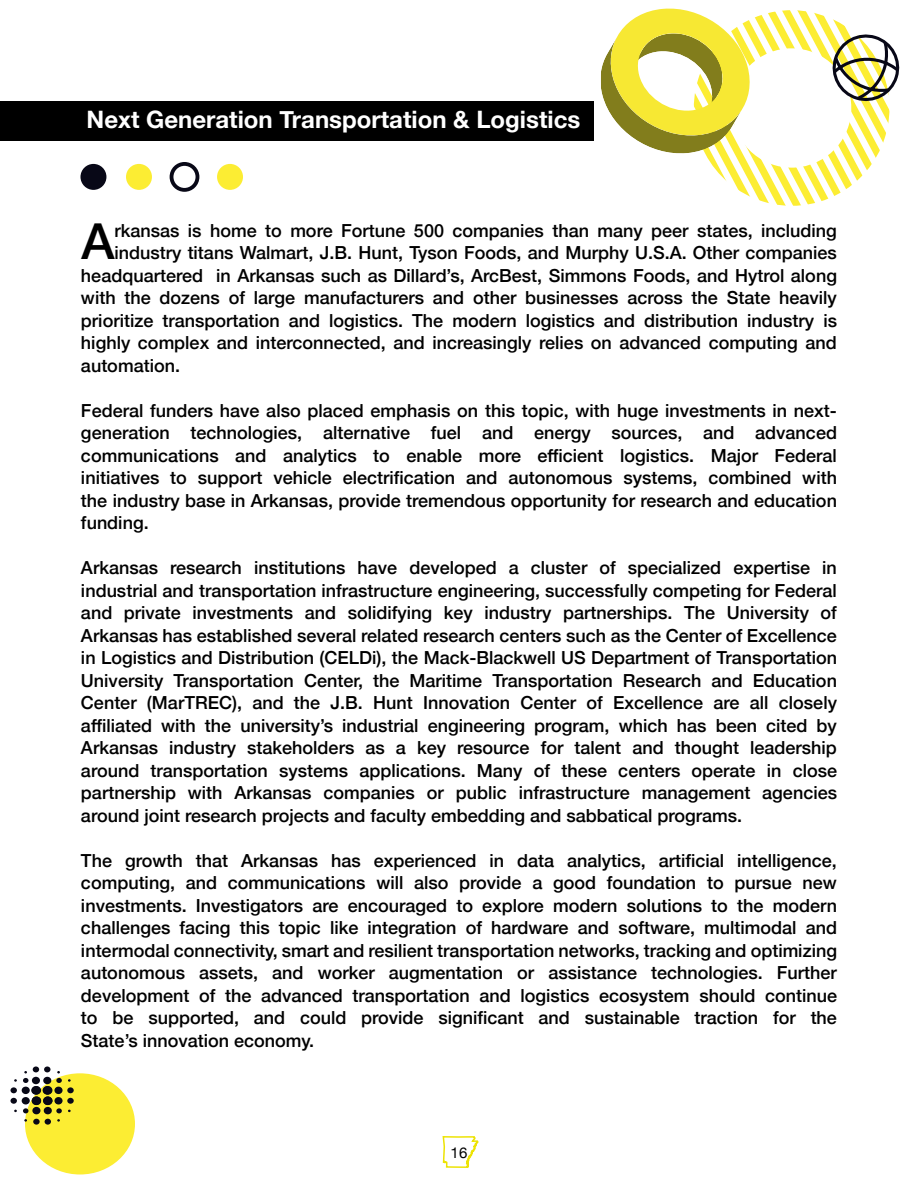
<style>
.page{position:relative;width:918px;height:1188px;background:#fff}
.page>*{position:absolute;margin:0;border:0;box-sizing:border-box;transform-origin:0 0}
.t1{font:500 49.5px "Helvetica Neue";color:#000}
.t2{font:700 24px "Helvetica Neue";color:#fff}
.t3{font:500 18px/22.5px "Helvetica Neue";color:#000;text-align:justify}
.t4{font:15px "Helvetica Neue";color:#000}
</style>
<div class="page">
<div style="left:0;top:102px;width:594px;height:39px;background:#000"></div>
<svg style="left:601px;top:8px;width:299px;height:198px"></svg>
<div style="left:217px;top:164px;width:26px;height:26px;background:#fced33;border-radius:50%"></div>
<div style="left:170px;top:162px;width:29px;height:30px;border:4px solid #080817;border-radius:50%"></div>
<div style="left:126px;top:164px;width:26px;height:26px;background:#fced33;border-radius:50%"></div>
<div style="left:80px;top:164px;width:26px;height:26px;background:#080817;border-radius:50%"></div>
<svg style="left:442px;top:1136px;width:37px;height:32px"></svg>
<div style="left:25px;top:1073px;width:110px;height:101px;background:#fced33;border-radius:50%"></div>
<div style="left:22px;top:1097px;width:8px;height:7px;background:#080817;border-radius:50%"></div>
<div style="left:10px;top:1098px;width:7px;height:6px;background:#080817;border-radius:50%"></div>
<div style="left:54px;top:1097px;width:9px;height:7px;background:#080817;border-radius:50%"></div>
<div style="left:67px;top:1098px;width:7px;height:6px;background:#080817;border-radius:50%"></div>
<div style="left:22px;top:1087px;width:8px;height:7px;background:#080817;border-radius:50%"></div>
<div style="left:10px;top:1087px;width:7px;height:6px;background:#080817;border-radius:50%"></div>
<div style="left:54px;top:1087px;width:9px;height:7px;background:#080817;border-radius:50%"></div>
<div style="left:67px;top:1087px;width:7px;height:6px;background:#080817;border-radius:50%"></div>
<div style="left:32px;top:1096px;width:9px;height:9px;background:#080817;border-radius:50%"></div>
<div style="left:32px;top:1107px;width:8px;height:7px;background:#080817;border-radius:50%"></div>
<div style="left:33px;top:1119px;width:7px;height:6px;background:#080817;border-radius:50%"></div>
<div style="left:43px;top:1096px;width:9px;height:9px;background:#080817;border-radius:50%"></div>
<div style="left:44px;top:1107px;width:8px;height:7px;background:#080817;border-radius:50%"></div>
<svg style="left:45px;top:1119px;width:6px;height:6px"></svg>
<div style="left:43px;top:1086px;width:9px;height:9px;background:#080817;border-radius:50%"></div>
<div style="left:31px;top:1086px;width:10px;height:9px;background:#080817;border-radius:50%"></div>
<svg style="left:23px;top:1108px;width:5px;height:5px"></svg>
<svg style="left:56px;top:1108px;width:6px;height:5px"></svg>
<svg style="left:23px;top:1067px;width:39px;height:16px"></svg>
<h2 class="t2" style="left:87px;top:101px;width:495px">Next Generation Transportation &amp; Logistics</h2>
<h1 class="t1" style="left:81px;top:202px;width:35px">A</h1>
<p class="t3" style="left:114px;top:217px;width:724px">rkansas is home to more Fortune 500 companies than many peer states, including</p>
<p class="t3" style="left:114px;top:240px;width:724px">industry titans Walmart, J.B. Hunt, Tyson Foods, and Murphy U.S.A. Other companies</p>
<p class="t3" style="left:81px;top:262px;width:758px">headquartered in Arkansas such as Dillard’s, ArcBest, Simmons Foods, and Hytrol along</p>
<p class="t3" style="left:81px;top:285px;width:758px">with the dozens of large manufacturers and other businesses across the State heavily</p>
<p class="t3" style="left:81px;top:307px;width:758px">prioritize transportation and logistics. The modern logistics and distribution industry is</p>
<p class="t3" style="left:81px;top:330px;width:757px">highly complex and interconnected, and increasingly relies on advanced computing and</p>
<p class="t3" style="left:81px;top:352px;width:101px">automation.</p>
<p class="t3" style="left:81px;top:397px;width:758px">Federal funders have also placed emphasis on this topic, with huge investments in next&shy;generation technologies, alternative fuel and energy sources, and advanced communications and analytics to enable more efficient logistics. Major Federal initiatives to support vehicle electrification and autonomous systems, combined with the industry base in Arkansas, provide tremendous opportunity for research and education funding.</p>
<p class="t3" style="left:81px;top:555px;width:758px">Arkansas research institutions have developed a cluster of specialized expertise in industrial and transportation infrastructure engineering, successfully competing for Federal and private investments and solidifying key industry partnerships. The University of Arkansas has established several related research centers such as the Center of Excellence in Logistics and Distribution (CELDi), the Mack-Blackwell US Department of Transportation University Transportation Center, the Maritime Transportation Research and Education Center (MarTREC), and the J.B. Hunt Innovation Center of Excellence are all closely affiliated with the university’s industrial engineering program, which has been cited by Arkansas industry stakeholders as a key resource for talent and thought leadership around transportation systems applications. Many of these centers operate in close partnership with Arkansas companies or public infrastructure management agencies around joint research projects and faculty embedding and sabbatical programs.</p>
<p class="t3" style="left:81px;top:847px;width:758px">The growth that Arkansas has experienced in data analytics, artificial intelligence, computing, and communications will also provide a good foundation to pursue new investments. Investigators are encouraged to explore modern solutions to the modern challenges facing this topic like integration of hardware and software, multimodal and intermodal connectivity, smart and resilient transportation networks, tracking and optimizing autonomous assets, and worker augmentation or assistance technologies. Further development of the advanced transportation and logistics ecosystem should continue to be supported, and could provide significant and sustainable traction for the State’s innovation economy.</p>
<p class="t4" style="left:451px;top:1142px;width:18px">16</p>
</div>
